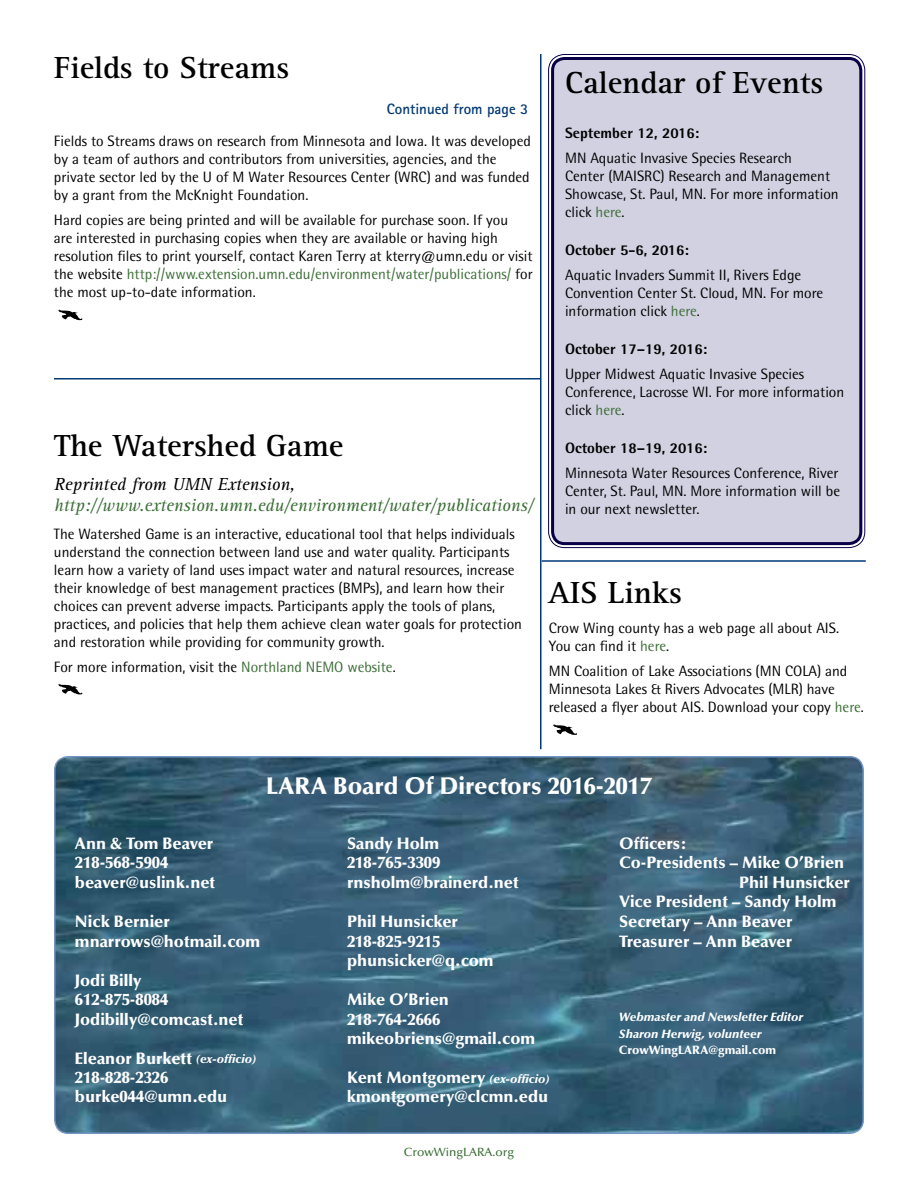
<style>
.page{position:relative;width:918px;height:1188px;background:#fff}
.page>*{position:absolute;margin:0;border:0;box-sizing:border-box;transform-origin:0 0}
.t1{font:700 31.5px "Rotis Serif";color:#000}
.t2{font:900 24px "Optima";color:#fff}
.t3{font:italic 18px "Rotis Serif";color:#3b6e36}
.t4{font:italic 18px "Rotis Serif";color:#000}
.t5{font:900 16.5px/19.5px "Optima";color:#fff}
.t6{font:15px/18px "Rotis Semi Sans";color:#000}
.t7{font:800 15px "Rotis Semi Sans";color:#000}
.t8{font:700 15px "Rotis Sans Serif";color:#003974}
.t9{font:italic 900 12px/16.5px "Optima";color:#fff}
.t10{font:900 12px "Optima";color:#fff}
.t11{font:500 12px "Optima";color:#3b6e36}
.s1{color:#3b6e36}
.s2{font-style:italic;font-size:12px}
</style>
<div class="page">
<img style="left:56px;top:758px;width:806px;height:374px">
<div style="left:54px;top:756px;width:810px;height:378px;border:2px solid #7496c4;border-radius:14px"></div>
<hr style="left:540px;top:54px;width:2px;height:695px;background:#003974">
<hr style="left:542px;top:560px;width:324px;height:2px;background:#003974">
<div style="left:551px;top:57px;width:311px;height:488px;background:#d2d1e1;border-radius:14px"></div>
<div style="left:551px;top:57px;width:311px;height:488px;border:3px solid #080046;border-radius:12px"></div>
<svg style="left:553px;top:724px;width:24px;height:11px"></svg>
<svg style="left:58px;top:310px;width:25px;height:10px"></svg>
<svg style="left:58px;top:684px;width:25px;height:11px"></svg>
<hr style="left:54px;top:378px;width:486px;height:2px;background:#003974">
<h1 class="t1" style="left:54px;top:49px;width:237px">Fields to Streams</h1>
<p class="t8" style="left:387px;top:99px;width:143px">Continued from page 3</p>
<p class="t6" style="left:54px;top:132px;width:479px">Fields to Streams draws on research from Minnesota and Iowa. It was developed by a team of authors and contributors from universities, agencies, and the private sector led by the U of M Water Resources Center (WRC) and was funded by a grant from the McKnight Foundation.</p>
<p class="t6" style="left:54px;top:211px;width:480px">Hard copies are being printed and will be available for purchase soon. If you<br>are interested in purchasing copies when they are available or having high resolution files to print yourself, contact Karen Terry at kterry@umn.edu or visit the website <span class="s1">http://www.extension.umn.edu/environment/water/publications/</span> for the most up-to-date information.</p>
<h1 class="t1" style="left:54px;top:427px;width:291px">The Watershed Game</h1>
<p class="t4" style="left:54px;top:474px;width:243px">Reprinted from UMN Extension,</p>
<p class="t3" style="left:54px;top:495px;width:481px">http://www.extension.umn.edu/environment/water/publications/</p>
<p class="t6" style="left:54px;top:525px;width:470px">The Watershed Game is an interactive, educational tool that helps individuals understand the connection between land use and water quality. Participants learn how a variety of land uses impact water and natural resources, increase their knowledge of best management practices (BMPs), and learn how their choices can prevent adverse impacts. Participants apply the tools of plans, practices, and policies that help them achieve clean water goals for protection and restoration while providing for community growth.</p>
<p class="t6" style="left:54px;top:657px;width:343px">For more information, visit the <span class="s1">Northland NEMO website</span>.</p>
<h1 class="t1" style="left:565px;top:64px;width:260px">Calendar of Events</h1>
<p class="t7" style="left:565px;top:124px;width:136px">September 12, 2016:</p>
<p class="t6" style="left:565px;top:149px;width:275px">MN Aquatic Invasive Species Research<br>Center (MAISRC) Research and Management Showcase, St. Paul, MN. For more information click <span class="s1">here</span>.</p>
<p class="t7" style="left:565px;top:241px;width:126px">October 5-6, 2016:</p>
<p class="t6" style="left:565px;top:266px;width:260px">Aquatic Invaders Summit II, Rivers Edge<br>Convention Center St. Cloud, MN. For more information click <span class="s1">here</span>.</p>
<p class="t7" style="left:565px;top:340px;width:144px">October 17–19, 2016:</p>
<p class="t6" style="left:565px;top:365px;width:281px">Upper Midwest Aquatic Invasive Species<br>Conference, Lacrosse WI. For more information click <span class="s1">here</span>.</p>
<p class="t7" style="left:565px;top:439px;width:144px">October 18–19, 2016:</p>
<p class="t6" style="left:565px;top:464px;width:277px;text-align:justify">Minnesota Water Resources Conference, River Center, St. Paul, MN. More information will be in our next newsletter.</p>
<h1 class="t1" style="left:548px;top:574px;width:135px">AIS Links</h1>
<p class="t6" style="left:549px;top:619px;width:292px">Crow Wing county has a web page all about AIS.<br>You can find it <span class="s1">here</span>.</p>
<p class="t6" style="left:549px;top:662px;width:317px">MN Coalition of Lake Associations (MN COLA) and<br>Minnesota Lakes &amp; Rivers Advocates (MLR) have released a flyer about AIS. Download your copy <span class="s1">here</span>.</p>
<h2 class="t2" style="left:266px;top:771px;width:387px">LARA Board Of Directors 2016-2017</h2>
<p class="t5" style="left:75px;top:834px;width:142px">Ann &amp; Tom Beaver<br>218-568-5904 beaver@uslink.net</p>
<p class="t5" style="left:75px;top:912px;width:187px">Nick Bernier mnarrows@hotmail.com</p>
<p class="t5" style="left:75px;top:970px;width:170px">Jodi Billy<br>612-875-8084<br>Jodibilly@comcast.net</p>
<p class="t5" style="left:75px;top:1048px;width:183px">Eleanor Burkett <span class="s2">(ex-officio)<br></span>218-828-2326 burke044@umn.edu</p>
<p class="t5" style="left:347px;top:834px;width:173px">Sandy Holm<br>218-765-3309 rnsholm@brainerd.net</p>
<p class="t5" style="left:347px;top:912px;width:148px">Phil Hunsicker<br>218-825-9215 phunsicker@q.com</p>
<p class="t5" style="left:347px;top:990px;width:190px">Mike O’Brien<br>218-764-2666 mikeobriens@gmail.com</p>
<p class="t5" style="left:347px;top:1068px;width:204px">Kent Montgomery <span class="s2">(ex-officio) </span>kmontgomery@clcmn.edu</p>
<p class="t11" style="left:404px;top:1145px;width:112px">CrowWingLARA.org</p>
<p class="t5" style="left:619px;top:834px;width:70px">Officers:</p>
<p class="t5" style="left:619px;top:853px;width:227px">Co-Presidents – Mike O’Brien</p>
<p class="t5" style="left:739px;top:873px;width:113px">Phil Hunsicker</p>
<p class="t5" style="left:619px;top:892px;width:219px">Vice President – Sandy Holm</p>
<p class="t5" style="left:619px;top:912px;width:175px">Secretary – Ann Beaver</p>
<p class="t5" style="left:619px;top:931px;width:175px">Treasurer – Ann Beaver</p>
<p class="t9" style="left:619px;top:1009px;width:186px">Webmaster and Newsletter Editor<br>Sharon Herwig, volunteer</p>
<p class="t10" style="left:619px;top:1043px;width:159px">CrowWingLARA@gmail.com</p>
</div>
